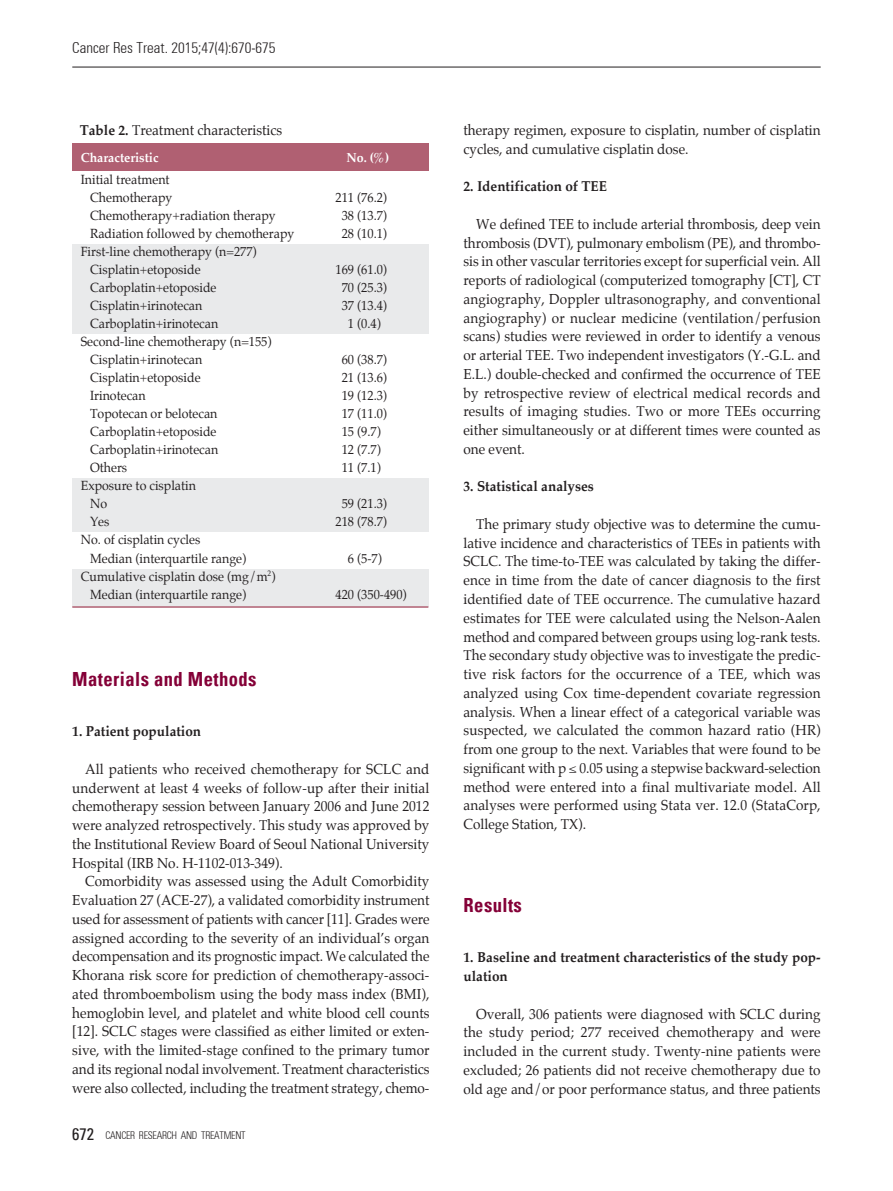
<style>
.page{position:relative;width:893px;height:1191px;background:#fff}
.page>*{position:absolute;margin:0;border:0;box-sizing:border-box;transform-origin:0 0}
.t1{font:700 condensed 19.5px "Univers";letter-spacing:.025em;color:#840037;scale:.95 1}
.t2{font:300 condensed 15px "Univers";color:#231f20}
.t3{font:14.25px/18.8px "Palatino";color:#231f20;text-align:justify;scale:.95 1}
.t4{font:700 14.25px/18.8px "Palatino";color:#231f20;scale:.95 1}
.t5{font:13.05px/18px "Palatino";color:#231f20;scale:.95 1}
.t6{font:700 13.05px "Palatino";color:#fff;scale:.95 1}
.t7{font:300 condensed 10.5px "Univers";letter-spacing:-.025em;color:#231f20;scale:.95 1}
.s1{font-weight:700}
.s2{font-weight:400;font-size:16.5px}
</style>
<div class="page">
<hr style="left:72px;top:67px;width:749px;height:1px;background:#231f20">
<div style="left:72px;top:143px;width:356px;height:28px;background:#b06072"></div>
<div style="left:72px;top:244px;width:356px;height:90px;background:#e9eaeb"></div>
<div style="left:72px;top:478px;width:356px;height:53px;background:#e9eaeb"></div>
<div style="left:72px;top:569px;width:356px;height:37px;background:#e9eaeb"></div>
<hr style="left:72px;top:606px;width:356px;height:2px;background:#b06072">
<p class="t2" style="left:72px;top:39px;width:205px">Cancer Res Treat. 2015;47(4):670-675</p>
<p class="t3" style="left:80px;top:122px;width:215px"><span class="s1">Table 2.</span> Treatment characteristics</p>
<p class="t6" style="left:81px;top:151px;width:83px">Characteristic</p>
<p class="t6" style="left:346px;top:151px;width:46px">No. (%)</p>
<p class="t5" style="left:81px;top:172px;width:98px;text-align:right">Initial treatment<br>Chemotherapy</p>
<p class="t5" style="left:335px;top:190px;width:56px">211 (76.2)</p>
<p class="t5" style="left:90px;top:208px;width:197px">Chemotherapy+radiation therapy</p>
<p class="t5" style="left:342px;top:208px;width:49px">38 (13.7)</p>
<p class="t5" style="left:90px;top:226px;width:217px">Radiation followed by chemotherapy</p>
<p class="t5" style="left:342px;top:226px;width:49px">28 (10.1)</p>
<p class="t5" style="left:90px;top:244px;width:177px;text-indent:-9px">First-line chemotherapy (n=277)<br>Cisplatin+etoposide</p>
<p class="t5" style="left:335px;top:262px;width:56px">169 (61.0)</p>
<p class="t5" style="left:90px;top:280px;width:135px">Carboplatin+etoposide</p>
<p class="t5" style="left:342px;top:280px;width:49px">70 (25.3)</p>
<p class="t5" style="left:90px;top:298px;width:120px">Cisplatin+irinotecan</p>
<p class="t5" style="left:342px;top:298px;width:49px">37 (13.4)</p>
<p class="t5" style="left:90px;top:316px;width:136px">Carboplatin+irinotecan</p>
<p class="t5" style="left:348px;top:316px;width:36px">1 (0.4)</p>
<p class="t5" style="left:90px;top:334px;width:193px;text-indent:-9px">Second-line chemotherapy (n=155)<br>Cisplatin+irinotecan</p>
<p class="t5" style="left:342px;top:352px;width:49px">60 (38.7)</p>
<p class="t5" style="left:90px;top:370px;width:118px">Cisplatin+etoposide</p>
<p class="t5" style="left:342px;top:370px;width:49px">21 (13.6)</p>
<p class="t5" style="left:90px;top:388px;width:60px">Irinotecan</p>
<p class="t5" style="left:342px;top:388px;width:49px">19 (12.3)</p>
<p class="t5" style="left:90px;top:406px;width:136px">Topotecan or belotecan</p>
<p class="t5" style="left:342px;top:406px;width:49px">17 (11.0)</p>
<p class="t5" style="left:90px;top:424px;width:135px">Carboplatin+etoposide</p>
<p class="t5" style="left:342px;top:424px;width:43px">15 (9.7)</p>
<p class="t5" style="left:90px;top:442px;width:136px">Carboplatin+irinotecan</p>
<p class="t5" style="left:342px;top:442px;width:43px">12 (7.7)</p>
<p class="t5" style="left:90px;top:460px;width:41px">Others</p>
<p class="t5" style="left:342px;top:460px;width:43px">11 (7.1)</p>
<p class="t5" style="left:90px;top:478px;width:113px;text-indent:-9px">Exposure to cisplatin<br>No</p>
<p class="t5" style="left:342px;top:496px;width:49px">59 (21.3)</p>
<p class="t5" style="left:90px;top:514px;width:22px">Yes</p>
<p class="t5" style="left:335px;top:514px;width:56px">218 (78.7)</p>
<p class="t5" style="left:90px;top:532px;width:166px;text-indent:-9px">No. of cisplatin cycles<br>Median (interquartile range)</p>
<p class="t5" style="left:348px;top:550px;width:37px">6 (5-7)</p>
<p class="t5" style="left:90px;top:568px;width:197px;text-indent:-9px">Cumulative cisplatin dose (mg/m<sup>2</sup>)<br>Median (interquartile range)</p>
<h1 class="t1" style="left:72px;top:666px;width:195px">Materials and Methods</h1>
<p class="t5" style="left:335px;top:586px;width:77px">420 (350-490)</p>
<p class="t4" style="left:72px;top:723px;width:137px">1. Patient population</p>
<p class="t3" style="left:72px;top:760px;width:377px;text-indent:13px">All patients who received chemotherapy for SCLC and underwent at least 4 weeks of follow-up after their initial chemotherapy session between January 2006 and June 2012 were analyzed retrospectively. This study was approved by the Institutional Review Board of Seoul National University Hospital (IRB No. H-1102-013-349).</p>
<p class="t3" style="left:72px;top:873px;width:377px;text-indent:13px">Comorbidity was assessed using the Adult Comorbidity Evaluation 27 (ACE-27), a validated comorbidity instrument used for assessment of patients with cancer [11]. Grades were assigned according to the severity of an individual’s organ decompensation and its prognostic impact. We calculated the Khorana risk score for prediction of chemotherapy-associ&shy;ated thromboembolism using the body mass index (BMI), hemoglobin level, and platelet and white blood cell counts [12]. SCLC stages were classified as either limited or exten&shy;sive, with the limited-stage confined to the primary tumor and its regional nodal involvement. Treatment characteristics were also collected, including the treatment strategy, chemo-</p>
<p class="t7" style="left:72px;top:1129px;width:184px"><span class="s2">672</span> CANCER RESEARCH AND TREATMENT</p>
<p class="t3" style="left:463px;top:122px;width:377px">therapy regimen, exposure to cisplatin, number of cisplatin cycles, and cumulative cisplatin dose.</p>
<p class="t4" style="left:463px;top:178px;width:153px">2. Identification of TEE</p>
<p class="t3" style="left:463px;top:216px;width:377px;text-indent:13px">We defined TEE to include arterial thrombosis, deep vein thrombosis (DVT), pulmonary embolism (PE), and thrombo&shy;sis in other vascular territories except for superficial vein. All reports of radiological (computerized tomography [CT], CT angiography, Doppler ultrasonography, and conventional angiography) or nuclear medicine (ventilation/perfusion scans) studies were reviewed in order to identify a venous or arterial TEE. Two independent investigators (Y.-G.L. and E.L.) double-checked and confirmed the occurrence of TEE by retrospective review of electrical medical records and results of imaging studies. Two or more TEEs occurring either simultaneously or at different times were counted as one event.</p>
<p class="t4" style="left:463px;top:478px;width:139px">3. Statistical analyses</p>
<p class="t3" style="left:463px;top:516px;width:377px;text-indent:13px">The primary study objective was to determine the cumu&shy;lative incidence and characteristics of TEEs in patients with SCLC. The time-to-TEE was calculated by taking the differ&shy;ence in time from the date of cancer diagnosis to the first identified date of TEE occurrence. The cumulative hazard estimates for TEE were calculated using the Nelson-Aalen method and compared between groups using log-rank tests.<br>The secondary study objective was to investigate the predic&shy;tive risk factors for the occurrence of a TEE, which was analyzed using Cox time-dependent covariate regression analysis. When a linear effect of a categorical variable was suspected, we calculated the common hazard ratio (HR) from one group to the next. Variables that were found to be significant with p # 0.05 using a stepwise backward-selection method were entered into a final multivariate model. All analyses were performed using Stata ver. 12.0 (StataCorp, College Station, TX).</p>
<h1 class="t1" style="left:463px;top:892px;width:63px">Results</h1>
<p class="t4" style="left:463px;top:949px;width:377px">1. Baseline and treatment characteristics of the study pop&shy;ulation</p>
<p class="t3" style="left:463px;top:1005px;width:377px;text-indent:13px">Overall, 306 patients were diagnosed with SCLC during the study period; 277 received chemotherapy and were included in the current study. Twenty-nine patients were excluded; 26 patients did not receive chemotherapy due to old age and/or poor performance status, and three patients</p>
</div>
